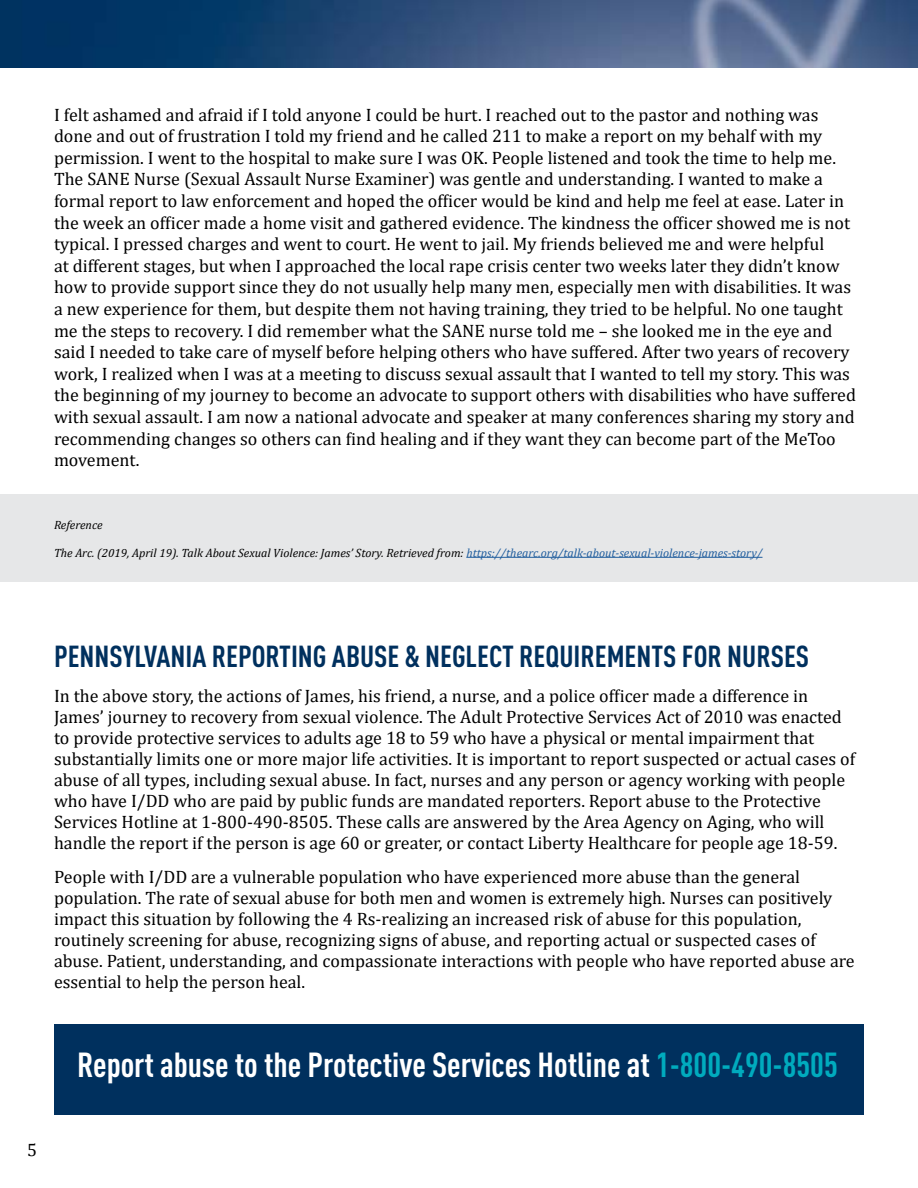
<style>
.page{position:relative;width:918px;height:1188px;background:#fff}
.page>*{position:absolute;margin:0;border:0;box-sizing:border-box;transform-origin:0 0}
.t1{font:700 condensed 34.35px "DIN Pro";color:#fff}
.t2{font:700 condensed 30px "DIN Pro";color:#00305e}
.t3{font:18px/21.6px "Cambria";color:#000}
.t4{font:italic 12px "Cambria";color:#000}
.s1{color:#215e9e}
.s2{color:#00abbe}
</style>
<div class="page">
<div style="left:0;top:494px;width:918px;height:88px;background:#e6e7e8"></div>
<img style="left:0;top:0;width:918px;height:68px">
<div style="left:55px;top:1024px;width:809px;height:91px;background:#00305e"></div>
<hr style="left:466px;top:557px;width:296px;height:1px;background:#215e9e">
<p class="t3" style="left:54px;top:103px;width:804px">I felt ashamed and afraid if I told anyone I could be hurt. I reached out to the pastor and nothing was done and out of frustration I told my friend and he called 211 to make a report on my behalf with my permission. I went to the hospital to make sure I was OK. People listened and took the time to help me.<br>The SANE Nurse (Sexual Assault Nurse Examiner) was gentle and understanding. I wanted to make a formal report to law enforcement and hoped the officer would be kind and help me feel at ease. Later in the week an officer made a home visit and gathered evidence. The kindness the officer showed me is not typical. I pressed charges and went to court. He went to jail. My friends believed me and were helpful<br>at different stages, but when I approached the local rape crisis center two weeks later they didn’t know how to provide support since they do not usually help many men, especially men with disabilities. It was a new experience for them, but despite them not having training, they tried to be helpful. No one taught me the steps to recovery. I did remember what the SANE nurse told me – she looked me in the eye and said I needed to take care of myself before helping others who have suffered. After two years of recovery work, I realized when I was at a meeting to discuss sexual assault that I wanted to tell my story. This was the beginning of my journey to become an advocate to support others with disabilities who have suffered with sexual assault. I am now a national advocate and speaker at many conferences sharing my story and recommending changes so others can find healing and if they want they can become part of the MeToo movement.</p>
<p class="t4" style="left:54px;top:516px;width:50px">Reference</p>
<p class="t4" style="left:54px;top:544px;width:710px">The Arc. (2019, April 19). Talk About Sexual Violence: James’ Story. Retrieved from: <span class="s1">https://thearc.org/talk-about-sexual-violence-james-story/</span></p>
<h2 class="t2" style="left:54px;top:634px;width:757px">PENNSYLVANIA REPORTING ABUSE &amp; NEGLECT REQUIREMENTS FOR NURSES</h2>
<p class="t3" style="left:54px;top:685px;width:803px;line-height:21px">In the above story, the actions of James, his friend, a nurse, and a police officer made a difference in James’ journey to recovery from sexual violence. The Adult Protective Services Act of 2010 was enacted to provide protective services to adults age 18 to 59 who have a physical or mental impairment that substantially limits one or more major life activities. It is important to report suspected or actual cases of abuse of all types, including sexual abuse. In fact, nurses and any person or agency working with people who have I/DD who are paid by public funds are mandated reporters. Report abuse to the Protective Services Hotline at 1-800-490-8505. These calls are answered by the Area Agency on Aging, who will handle the report if the person is age 60 or greater, or contact Liberty Healthcare for people age 18-59.</p>
<p class="t3" style="left:54px;top:867px;width:802px;line-height:21px">People with I/DD are a vulnerable population who have experienced more abuse than the general population. The rate of sexual abuse for both men and women is extremely high. Nurses can positively impact this situation by following the 4 Rs-realizing an increased risk of abuse for this population, routinely screening for abuse, recognizing signs of abuse, and reporting actual or suspected cases of abuse. Patient, understanding, and compassionate interactions with people who have reported abuse are essential to help the person heal.</p>
<p class="t3" style="left:27px;top:1138px;width:11px">5</p>
<h1 class="t1" style="left:77px;top:1039px;width:762px">Report abuse to the Protective Services Hotline at <span class="s2">1-800-490-8505</span></h1>
</div>
